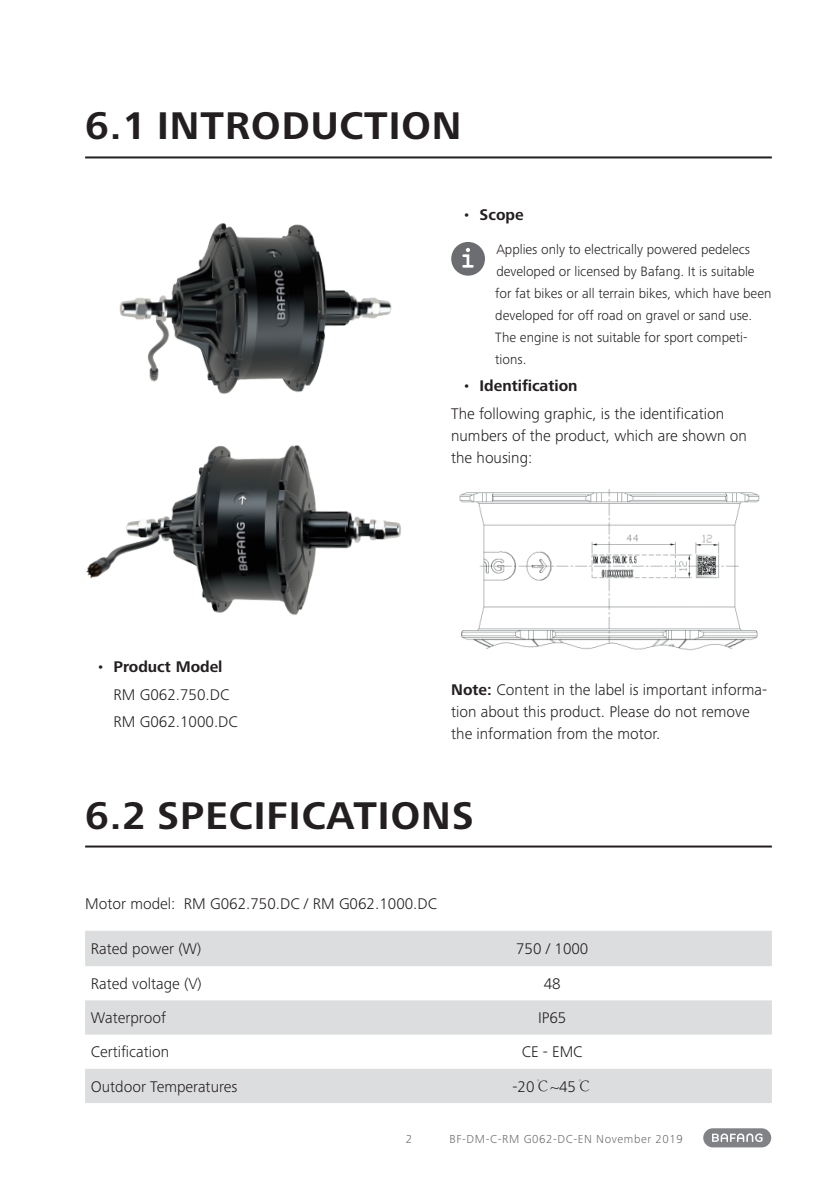
<style>
.page{position:relative;width:840px;height:1191px;background:#fff}
.page>*{position:absolute;margin:0;border:0;box-sizing:border-box;transform-origin:0 0}
.t1{font:700 40px "Frutiger Next Pro";letter-spacing:.025em;color:#231f20}
.t2{font:300 16px/27.6px "Frutiger Next Pro";color:#231f20}
.t3{font:700 16px "Frutiger Next Pro";color:#231f20}
.t4{font:300 14px/22px "Frutiger Next Pro";color:#231f20}
.t5{font:300 12px "Frutiger Next Pro";letter-spacing:.05em;color:#6c6d70}
.s1{font-weight:700}
.s2{font-weight:300}
.s3{font-family:"Adobe Song Std"}
</style>
<div class="page">
<div style="left:702px;top:1128px;width:68px;height:19px;background:#808285;border-radius:10px"></div>
<svg style="left:712px;top:1133px;width:50px;height:9px"></svg>
<hr style="left:85px;top:156px;width:686px;height:2px;background:#231f20">
<img style="left:119px;top:223px;width:273px;height:171px">
<img style="left:86px;top:445px;width:315px;height:170px">
<div style="left:451px;top:242px;width:33px;height:34px;background:#6c6d70;border-radius:50%"></div>
<svg style="left:462px;top:248px;width:11px;height:20px"></svg>
<img style="left:459px;top:489px;width:301px;height:162px">
<hr style="left:85px;top:845px;width:686px;height:2px;background:#231f20">
<svg style="left:85px;top:931px;width:686px;height:172px;fill:#dcdddf"></svg>
<h1 class="t1" style="left:85px;top:103px;width:377px">6.1 INTRODUCTION</h1>
<p class="t2" style="left:113px;top:652px;width:126px;text-indent:-17px">• <span class="s1">Product Model<br></span>RM G062.750.DC<br>RM G062.1000.DC</p>
<p class="t3" style="left:462px;top:206px;width:63px"><span class="s2">•</span> Scope</p>
<p class="t4" style="left:495px;top:238px;width:277px">Applies only to electrically powered pedelecs developed or licensed by Bafang. It is suitable for fat bikes or all terrain bikes, which have been developed for off road on gravel or sand use.<br>The engine is not suitable for sport competi&shy;tions.</p>
<p class="t2" style="left:451px;top:372px;width:274px;text-indent:11px">• <span class="s1">Identification<br></span>The following graphic, is the identification</p>
<p class="t2" style="left:451px;top:425px;width:297px;line-height:22px">numbers of the product, which are shown on the housing:</p>
<p class="t2" style="left:451px;top:678px;width:317px;line-height:22px"><span class="s1">Note:</span> Content in the label is important informa&shy;tion about this product. Please do not remove the information from the motor.</p>
<h1 class="t1" style="left:85px;top:792px;width:390px">6.2 SPECIFICATIONS</h1>
<p class="t2" style="left:85px;top:890px;width:353px">Motor model: RM G062.750.DC / RM G062.1000.DC</p>
<p class="t2" style="left:91px;top:935px;width:112px">Rated power (W)</p>
<p class="t2" style="left:515px;top:935px;width:74px">750 / 1000</p>
<p class="t2" style="left:91px;top:970px;width:112px">Rated voltage (V)</p>
<p class="t2" style="left:543px;top:970px;width:18px">48</p>
<p class="t2" style="left:91px;top:1004px;width:76px">Waterproof</p>
<p class="t2" style="left:537px;top:1004px;width:30px">IP65</p>
<p class="t2" style="left:91px;top:1038px;width:80px">Certification</p>
<p class="t2" style="left:521px;top:1038px;width:62px">CE - EMC</p>
<p class="t2" style="left:91px;top:1072px;width:148px">Outdoor Temperatures</p>
<p class="t2" style="left:512px;top:1072px;width:81px">-20<span class="s3">℃</span>~45<span class="s3">℃</span></p>
<p class="t5" style="left:405px;top:1132px;width:8px">2</p>
<p class="t5" style="left:449px;top:1132px;width:235px">BF-DM-C-RM G062-DC-EN November 2019</p>
</div>
